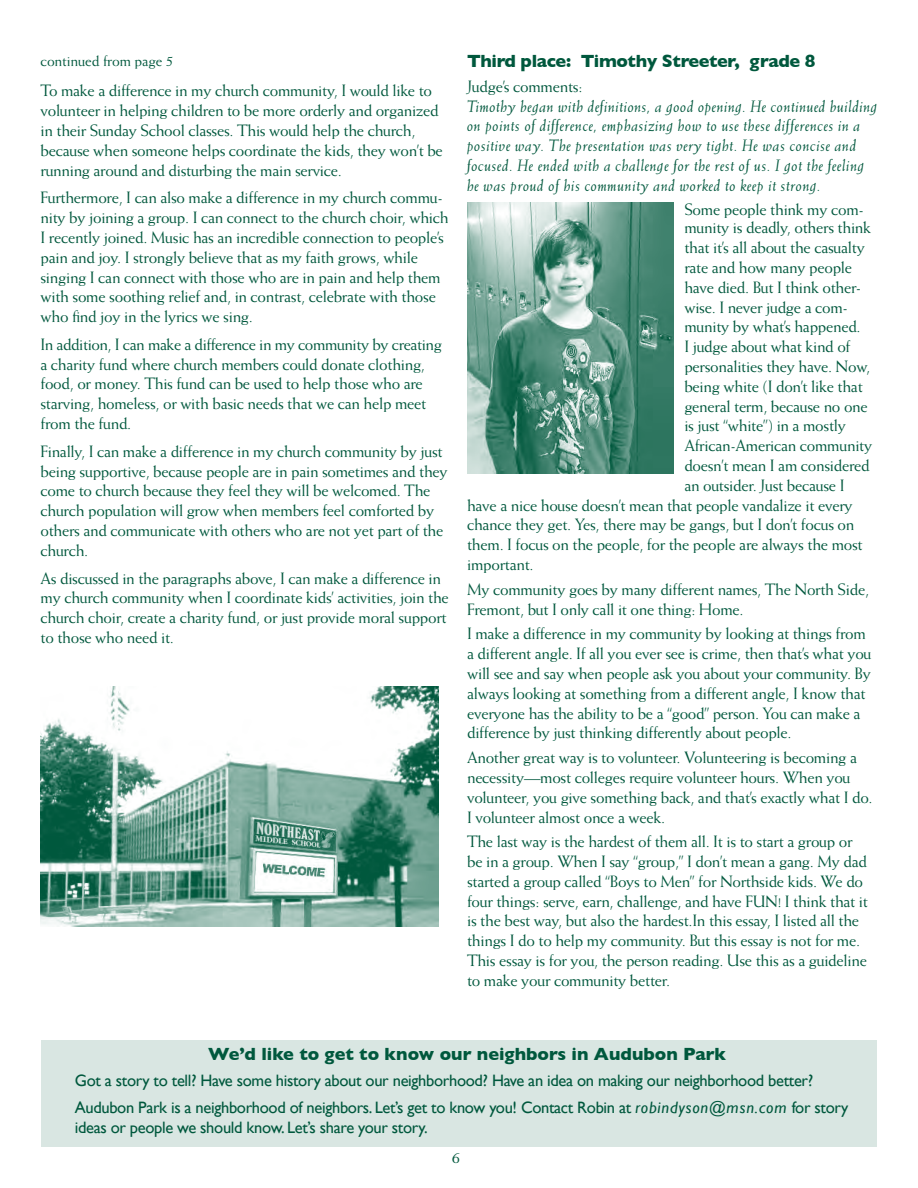
<style>
.page{position:relative;width:918px;height:1188px;background:#fff}
.page>*{position:absolute;margin:0;border:0;box-sizing:border-box;transform-origin:0 0}
.t1{font:700 18px "Gill Sans";letter-spacing:-.015em;color:#00583d}
.t2{font:16.5px/19.8px "Weiss";letter-spacing:-.02em;color:#00583d}
.t3{font:italic 16.5px/19.8px "Weiss";letter-spacing:.025em;color:#00583d}
.t4{font:16.5px/26.5px "Gill Sans";letter-spacing:-.02em;color:#00583d}
.t5{font:15px "Weiss";letter-spacing:-.01em;color:#00583d}
.s1{font-style:italic}
</style>
<div class="page">
<div style="left:41px;top:1040px;width:836px;height:107px;background:#d9e6e2"></div>
<img style="left:468px;top:203px;width:205px;height:270px">
<img style="left:40px;top:687px;width:399px;height:240px">
<p class="t5" style="left:40px;top:52px;width:134px">continued from page 5</p>
<p class="t2" style="left:41px;top:81px;width:404px">To make a difference in my church community, I would like to volunteer in helping children to be more orderly and organized in their Sunday School classes. This would help the church, because when someone helps coordinate the kids, they won’t be running around and disturbing the main service.</p>
<p class="t2" style="left:41px;top:188px;width:410px">Furthermore, I can also make a difference in my church commu&shy;nity by joining a group. I can connect to the church choir, which I recently joined. Music has an incredible connection to people’s pain and joy. I strongly believe that as my faith grows, while singing I can connect with those who are in pain and help them with some soothing relief and, in contrast, celebrate with those who find joy in the lyrics we sing.</p>
<p class="t2" style="left:41px;top:334px;width:403px">In addition, I can make a difference in my community by creating a charity fund where church members could donate clothing, food, or money. This fund can be used to help those who are starving, homeless, or with basic needs that we can help meet from the fund.</p>
<p class="t2" style="left:41px;top:441px;width:409px">Finally, I can make a difference in my church community by just being supportive, because people are in pain sometimes and they come to church because they feel they will be welcomed. The church population will grow when members feel comforted by others and communicate with others who are not yet part of the church.</p>
<p class="t2" style="left:41px;top:568px;width:410px">As discussed in the paragraphs above, I can make a difference in my church community when I coordinate kids’ activities, join the church choir, create a charity fund, or just provide moral support to those who need it.</p>
<p class="t1" style="left:467px;top:50px;width:350px">Third place: Timothy Streeter, grade 8</p>
<p class="t2" style="left:467px;top:76px;width:117px">Judge’s comments:</p>
<p class="t3" style="left:467px;top:96px;width:412px">Timothy began with definitions, a good opening. He continued building on points of difference, emphasizing how to use these differences in a positive way. The presentation was very tight. He was concise and focused. He ended with a challenge for the rest of us. I got the feeling he was proud of his community and worked to keep it strong.</p>
<p class="t2" style="left:684px;top:201px;width:188px;line-height:18px">Some people think my com&shy;munity is deadly, others think</p>
<p class="t2" style="left:684px;top:238px;width:182px">that it’s all about the casualty</p>
<p class="t2" style="left:684px;top:257px;width:169px">rate and how many people</p>
<p class="t2" style="left:684px;top:277px;width:178px">have died. But I think other-</p>
<p class="t2" style="left:684px;top:297px;width:165px">wise. I never judge a com-</p>
<p class="t2" style="left:684px;top:317px;width:178px">munity by what’s happened.</p>
<p class="t2" style="left:684px;top:337px;width:168px">I judge about what kind of</p>
<p class="t2" style="left:684px;top:356px;width:187px">personalities they have. Now,</p>
<p class="t2" style="left:684px;top:376px;width:180px">being white (I don’t like that</p>
<p class="t2" style="left:684px;top:396px;width:185px">general term, because no one</p>
<p class="t2" style="left:684px;top:416px;width:163px">is just “white”) in a mostly</p>
<p class="t2" style="left:684px;top:436px;width:190px">African-American community</p>
<p class="t2" style="left:684px;top:455px;width:187px">doesn’t mean I am considered</p>
<p class="t2" style="left:684px;top:475px;width:162px">an outsider. Just because I</p>
<p class="t2" style="left:467px;top:495px;width:387px">have a nice house doesn’t mean that people vandalize it every</p>
<p class="t2" style="left:467px;top:515px;width:389px">chance they get. Yes, there may be gangs, but I don’t focus on</p>
<p class="t2" style="left:467px;top:535px;width:397px">them. I focus on the people, for the people are always the most</p>
<p class="t2" style="left:467px;top:554px;width:68px">important.</p>
<p class="t2" style="left:467px;top:579px;width:404px">My community goes by many different names, The North Side,<br>Fremont, but I only call it one thing: Home.</p>
<p class="t2" style="left:467px;top:624px;width:406px">I make a difference in my community by looking at things from a different angle. If all you ever see is crime, then that’s what you will see and say when people ask you about your community. By always looking at something from a different angle, I know that everyone has the ability to be a “good” person. You can make a difference by just thinking differently about people.</p>
<p class="t2" style="left:467px;top:747px;width:407px">Another great way is to volunteer. Volunteering is becoming a necessity—most colleges require volunteer hours. When you volunteer, you give something back, and that’s exactly what I do.<br>I volunteer almost once a week.</p>
<p class="t2" style="left:467px;top:832px;width:402px">The last way is the hardest of them all. It is to start a group or be in a group. When I say “group,” I don’t mean a gang. My dad started a group called “Boys to Men” for Northside kids. We do four things: serve, earn, challenge, and have FUN! I think that it is the best way, but also the hardest.In this essay, I listed all the things I do to help my community. But this essay is not for me.<br>This essay is for you, the person reading. Use this as a guideline to make your community better.</p>
<p class="t1" style="left:208px;top:1043px;width:520px">We’d like to get to know our neighbors in Audubon Park</p>
<p class="t4" style="left:75px;top:1067px;width:775px">Got a story to tell? Have some history about our neighborhood? Have an idea on making our neighborhood better?<br>Audubon Park is a neighborhood of neighbors. Let’s get to know you! Contact Robin at <span class="s1">robindyson@msn.com</span> for story</p>
<p class="t4" style="left:75px;top:1114px;width:355px">ideas or people we should know. Let’s share your story.</p>
<p class="t2" style="left:452px;top:1148px;width:10px">6</p>
</div>
